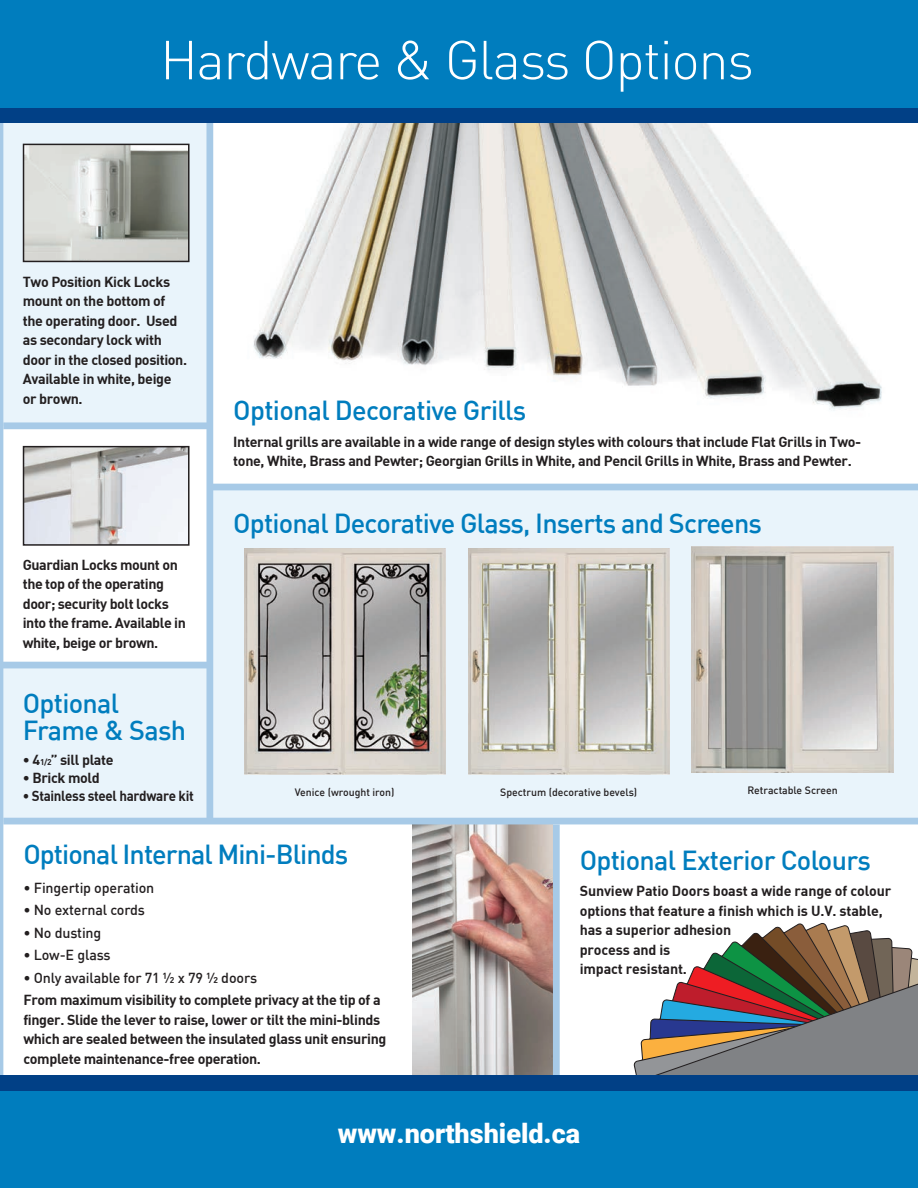
<style>
.page{position:relative;width:918px;height:1188px;background:#fff}
.page>*{position:absolute;margin:0;border:0;box-sizing:border-box;transform-origin:0 0}
.t1{font:300 54px "DIN";letter-spacing:-.025em;color:#fff}
.t2{font:500 27px/27px "DIN";letter-spacing:-.03em;color:#007dbe}
.t3{font:900 27px "Roboto";color:#fff}
.t4{font:14.25px/19.5px "DIN Bold";letter-spacing:-.025em;color:#231f20}
.t5{font:500 14.25px "DIN";letter-spacing:-.01em;color:#231f20}
.t6{font:14.25px "DIN Bold";letter-spacing:-.025em;color:#231f20;scale:.94 1}
.t7{font:500 10.5px "DIN";color:#231f20}
.s1{font-size:8.25px}
</style>
<div class="page">
<img style="left:253px;top:123px;width:629px;height:288px">
<div style="left:213px;top:490px;width:705px;height:328px;background:#e9f4fb"></div>
<div style="left:3px;top:123px;width:207px;height:303px;background:#e9f4fb"></div>
<div style="left:3px;top:667px;width:207px;height:154px;background:#e9f4fb"></div>
<svg style="left:633px;top:923px;width:285px;height:152px"></svg>
<img style="left:26px;top:147px;width:161px;height:112px">
<div style="left:23px;top:144px;width:167px;height:118px;border:2px solid #231f20"></div>
<img style="left:413px;top:824px;width:140px;height:251px">
<div style="left:3px;top:818px;width:915px;height:6px;background:#a7cae7"></div>
<div style="left:212px;top:484px;width:706px;height:6px;background:#a7cae7"></div>
<div style="left:3px;top:422px;width:207px;height:7px;background:#a7cae7"></div>
<div style="left:553px;top:824px;width:7px;height:256px;background:#a7cae7"></div>
<div style="left:206px;top:122px;width:7px;height:699px;background:#a7cae7"></div>
<img style="left:244px;top:548px;width:201px;height:226px">
<img style="left:468px;top:548px;width:201px;height:226px">
<img style="left:692px;top:547px;width:201px;height:226px">
<div style="left:0;top:1091px;width:918px;height:97px;background:#007dbe"></div>
<hr style="left:0;top:108px;width:3px;height:970px;background:#a7cae7">
<div style="left:0;top:1075px;width:918px;height:16px;background:#014086"></div>
<div style="left:2px;top:662px;width:206px;height:6px;background:#a7cae7"></div>
<img style="left:26px;top:449px;width:161px;height:94px">
<div style="left:23px;top:446px;width:167px;height:100px;border:2px solid #231f20"></div>
<div style="left:0;top:0;width:918px;height:110px;background:#007dbe"></div>
<div style="left:0;top:108px;width:918px;height:15px;background:#014086"></div>
<p class="t1" style="left:160px;top:27px;width:595px">Hardware &amp; Glass Options</p>
<p class="t4" style="left:23px;top:271px;width:166px">Two Position Kick Locks mount on the bottom of the operating door. Used as secondary lock with door in the closed position.<br>Available in white, beige or brown.</p>
<p class="t4" style="left:23px;top:554px;width:165px">Guardian Locks mount on the top of the operating door; security bolt locks into the frame. Available in white, beige or brown.</p>
<p class="t2" style="left:233px;top:396px;width:295px">Optional Decorative Grills</p>
<p class="t4" style="left:233px;top:431px;width:629px">Internal grills are available in a wide range of design styles with colours that include Flat Grills in Two&shy;tone, White, Brass and Pewter; Georgian Grills in White, and Pencil Grills in White, Brass and Pewter.</p>
<p class="t2" style="left:233px;top:508px;width:530px">Optional Decorative Glass, Inserts and Screens</p>
<p class="t2" style="left:23px;top:689px;width:165px">Optional<br>Frame &amp; Sash</p>
<p class="t4" style="left:23px;top:750px;width:92px">• 4<span class="s1">1/2</span>” sill plate</p>
<p class="t4" style="left:23px;top:768px;width:79px">• Brick mold</p>
<p class="t6" style="left:23px;top:787px;width:183px">• Stainless steel hardware kit</p>
<p class="t7" style="left:295px;top:786px;width:101px">Venice (wrought iron)</p>
<p class="t7" style="left:500px;top:786px;width:139px">Spectrum (decorative bevels)</p>
<p class="t7" style="left:747px;top:784px;width:92px">Retractable Screen</p>
<p class="t2" style="left:23px;top:839px;width:326px">Optional Internal Mini-Blinds</p>
<p class="t5" style="left:23px;top:879px;width:133px">• Fingertip operation</p>
<p class="t5" style="left:23px;top:901px;width:123px">• No external cords</p>
<p class="t5" style="left:23px;top:924px;width:80px">• No dusting</p>
<p class="t5" style="left:23px;top:946px;width:89px">• Low-E glass</p>
<p class="t5" style="left:23px;top:969px;width:235px">• Only available for 71 ½ x 79 ½ doors</p>
<p class="t4" style="left:23px;top:990px;width:365px">From maximum visibility to complete privacy at the tip of a finger. Slide the lever to raise, lower or tilt the mini-blinds which are sealed between the insulated glass unit ensuring complete maintenance-free operation.</p>
<p class="t2" style="left:580px;top:846px;width:293px">Optional Exterior Colours</p>
<p class="t4" style="left:580px;top:881px;width:313px">Sunview Patio Doors boast a wide range of colour options that feature a finish which is U.V. stable, has a superior adhesion<br>process and is<br>impact resistant.</p>
<p class="t3" style="left:338px;top:1114px;width:244px">www.northshield.ca</p>
</div>
